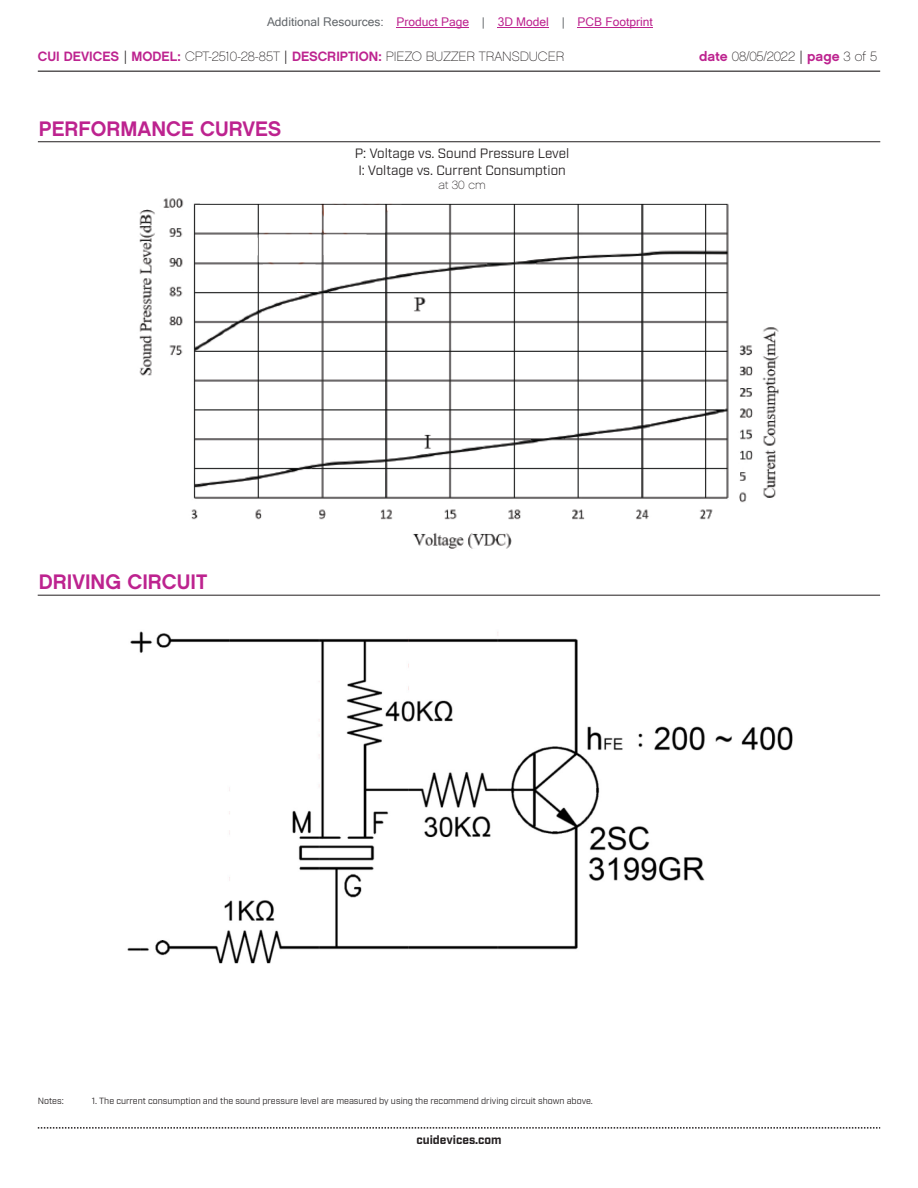
<style>
.page{position:relative;width:918px;height:1188px;background:#fff}
.page>*{position:absolute;margin:0;border:0;box-sizing:border-box;transform-origin:0 0}
.t1{font:21px "Chalet New York Nineteen Sixty";color:#bd238f}
.t2{font:13.5px "Chalet Paris Nineteen Sixty";color:#231f20}
.t3{font:13.5px/16.2px "Industry";color:#231f20}
.t4{font:12px "Microsoft Sans Serif";color:#bd238f}
.t5{font:700 12px "Industry";color:#231f20}
.t6{font:12px "Chalet Paris Nineteen Sixty";color:#231f20}
.t7{font:9px "Industry";color:#231f20}
.s1{color:#63676b}
.s2{font-family:"Chalet New York Nineteen Sixty";color:#bd238f}
.s3{font-family:"Industry"}
</style>
<div class="page">
<hr style="left:38px;top:71px;width:842px;height:1px;background:#231f20">
<svg style="left:38px;top:1127px;width:842px;height:2px"></svg>
<hr style="left:38px;top:141px;width:842px;height:1px;background:#231f20">
<img style="left:139px;top:198px;width:640px;height:351px">
<hr style="left:38px;top:595px;width:842px;height:1px;background:#231f20">
<img style="left:127px;top:631px;width:666px;height:333px">
<hr style="left:397px;top:27px;width:72px;height:1px;background:#bd238f">
<hr style="left:498px;top:27px;width:51px;height:1px;background:#bd238f">
<hr style="left:578px;top:27px;width:75px;height:1px;background:#bd238f">
<h3 class="t4" style="left:267px;top:15px;width:387px"><span class="s1">Additional Resources:</span> Product Page <span class="s1">|</span> 3D Model <span class="s1">|</span> PCB Footprint</h3>
<h2 class="t2" style="left:38px;top:48px;width:528px"><span class="s2">CUI DEVICES</span> <span class="s3">|</span> <span class="s2">MODEL:</span> CPT-2510-28-85T <span class="s3">|</span> <span class="s2">DESCRIPTION:</span> PIEZO BUZZER TRANSDUCER</h2>
<h2 class="t2" style="left:699px;top:48px;width:179px"><span class="s2">date</span> 08/05/2022 <span class="s3">|</span> <span class="s2">page</span> 3 of 5</h2>
<h1 class="t1" style="left:39px;top:115px;width:244px">PERFORMANCE CURVES</h1>
<h2 class="t3" style="left:355px;top:146px;width:216px">P: Voltage vs. Sound Pressure Level<br>I: Voltage vs. Current Consumption</h2>
<h3 class="t6" style="left:438px;top:178px;width:49px">at 30 cm</h3>
<h1 class="t1" style="left:39px;top:569px;width:170px">DRIVING CIRCUIT</h1>
<p class="t7" style="left:38px;top:1095px;width:27px">Notes:</p>
<p class="t7" style="left:92px;top:1095px;width:503px">1. The current consumption and the sound pressure level are measured by using the recommend driving circuit shown above.</p>
<h3 class="t5" style="left:416px;top:1132px;width:87px">cuidevices.com</h3>
</div>
